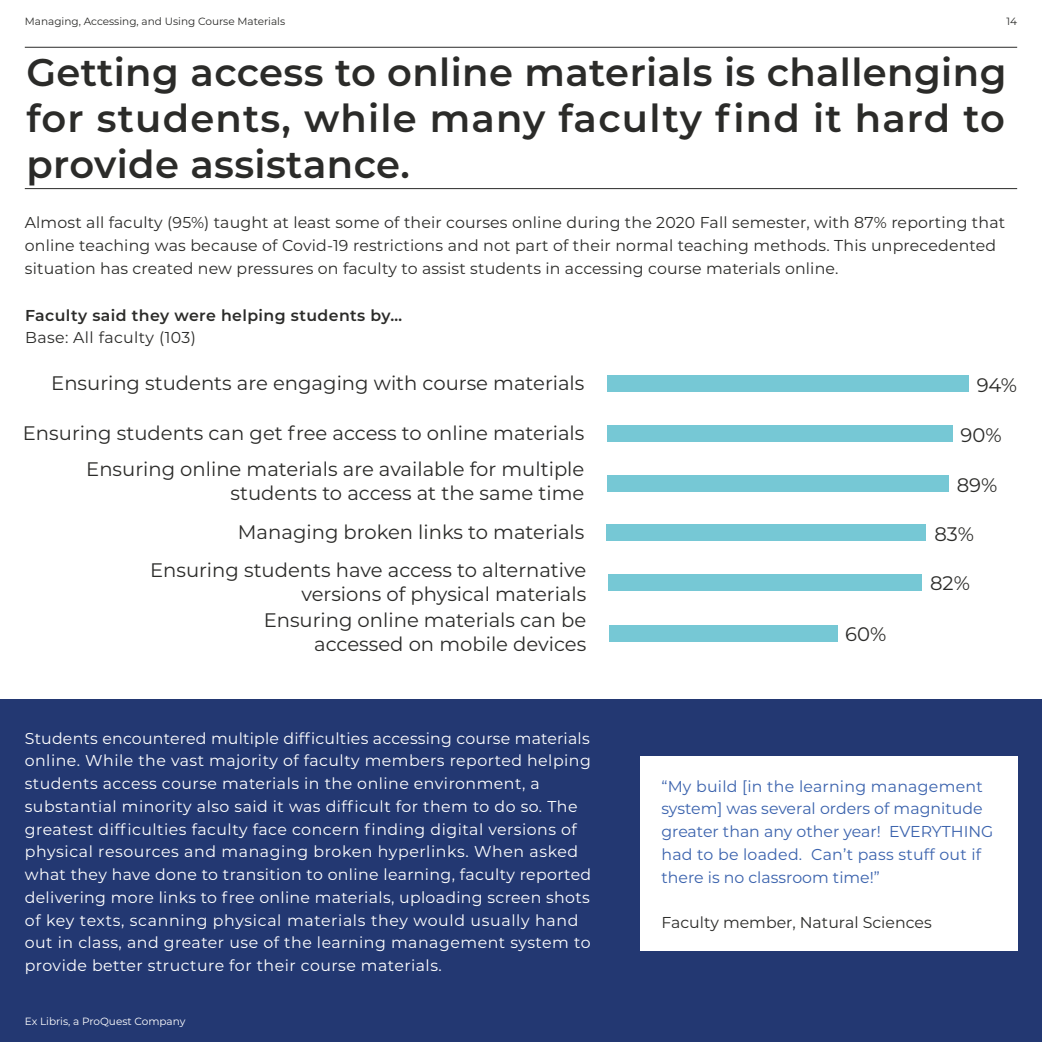
<style>
.page{position:relative;width:1042px;height:1042px;background:#fff}
.page>*{position:absolute;margin:0;border:0;box-sizing:border-box;transform-origin:0 0}
.t1{font:600 38.5px/46.2px "Montserrat";letter-spacing:.025em;color:#2b2b29;text-align:justify}
.t2{font:19.6px/38.7px "Montserrat";color:#2b2b29;text-align:right}
.t3{font:15.75px/22.8px "Montserrat";letter-spacing:.03em;color:#fff}
.t4{font:15.75px/22.8px "Montserrat";letter-spacing:.01em;color:#2b2b29}
.t5{font:15.75px/22.8px "Montserrat";color:#3a62ad}
.t6{font:600 15.75px "Montserrat";letter-spacing:.025em;color:#2b2b29}
.t7{font:10.5px "Montserrat";color:#2b2b29}
.t8{font:10.5px "Montserrat";color:#fff}
</style>
<div class="page">
<div style="left:0;top:699px;width:1042px;height:343px;background:#233872"></div>
<div style="left:640px;top:756px;width:377px;height:194px;background:#fff"></div>
<hr style="left:25px;top:47px;width:992px;height:1px;background:#2b2b29">
<hr style="left:25px;top:188px;width:992px;height:1px;background:#2b2b29">
<div style="left:607px;top:375px;width:361px;height:17px;background:#76c8d5"></div>
<div style="left:607px;top:425px;width:345px;height:17px;background:#76c8d5"></div>
<div style="left:607px;top:475px;width:342px;height:17px;background:#76c8d5"></div>
<div style="left:607px;top:524px;width:319px;height:17px;background:#76c8d5"></div>
<div style="left:609px;top:574px;width:313px;height:17px;background:#76c8d5"></div>
<div style="left:609px;top:625px;width:228px;height:16px;background:#76c8d5"></div>
<p class="t7" style="left:25px;top:14px;width:262px">Managing, Accessing, and Using Course Materials</p>
<p class="t7" style="left:1006px;top:14px;width:12px">14</p>
<h1 class="t1" style="left:26px;top:47px;width:981px">Getting access to online materials is challenging for students, while many faculty find it hard to provide assistance.</h1>
<p class="t4" style="left:25px;top:211px;width:982px">Almost all faculty (95%) taught at least some of their courses online during the 2020 Fall semester, with 87% reporting that online teaching was because of Covid-19 restrictions and not part of their normal teaching methods. This unprecedented situation has created new pressures on faculty to assist students in accessing course materials online.</p>
<p class="t6" style="left:25px;top:304px;width:379px">Faculty said they were helping students by…</p>
<p class="t4" style="left:25px;top:326px;width:172px">Base: All faculty (103)</p>
<p class="t2" style="left:51px;top:363px;width:535px">Ensuring students are engaging with course materials</p>
<p class="t2" style="left:23px;top:414px;width:563px;line-height:36.6px">Ensuring students can get free access to online materials<br>Ensuring online materials are available for multiple</p>
<p class="t2" style="left:150px;top:473px;width:438px">students to access at the same time<br>Managing broken links to materials<br>Ensuring students have access to alternative</p>
<p class="t2" style="left:264px;top:580px;width:324px;line-height:26.6px">versions of physical materials<br>Ensuring online materials can be</p>
<p class="t2" style="left:314px;top:624px;width:274px">accessed on mobile devices</p>
<p class="t3" style="left:25px;top:726px;width:568px">Students encountered multiple difficulties accessing course materials online. While the vast majority of faculty members reported helping students access course materials in the online environment, a substantial minority also said it was difficult for them to do so. The greatest difficulties faculty face concern finding digital versions of physical resources and managing broken hyperlinks. When asked what they have done to transition to online learning, faculty reported delivering more links to free online materials, uploading screen shots of key texts, scanning physical materials they would usually hand out in class, and greater use of the learning management system to provide better structure for their course materials.</p>
<p class="t8" style="left:25px;top:1014px;width:162px">Ex Libris, a ProQuest Company</p>
<p class="t2" style="left:845px;top:614px;width:43px">60%</p>
<p class="t2" style="left:976px;top:364px;width:42px">94%</p>
<p class="t2" style="left:960px;top:414px;width:43px">90%</p>
<p class="t2" style="left:956px;top:464px;width:42px">89%</p>
<p class="t2" style="left:934px;top:514px;width:41px">83%</p>
<p class="t2" style="left:930px;top:563px;width:42px">82%</p>
<p class="t5" style="left:661px;top:774px;width:333px">“My build [in the learning management system] was several orders of magnitude greater than any other year! EVERYTHING had to be loaded. Can’t pass stuff out if there is no classroom time!”</p>
<p class="t4" style="left:661px;top:910px;width:272px">Faculty member, Natural Sciences</p>
</div>
